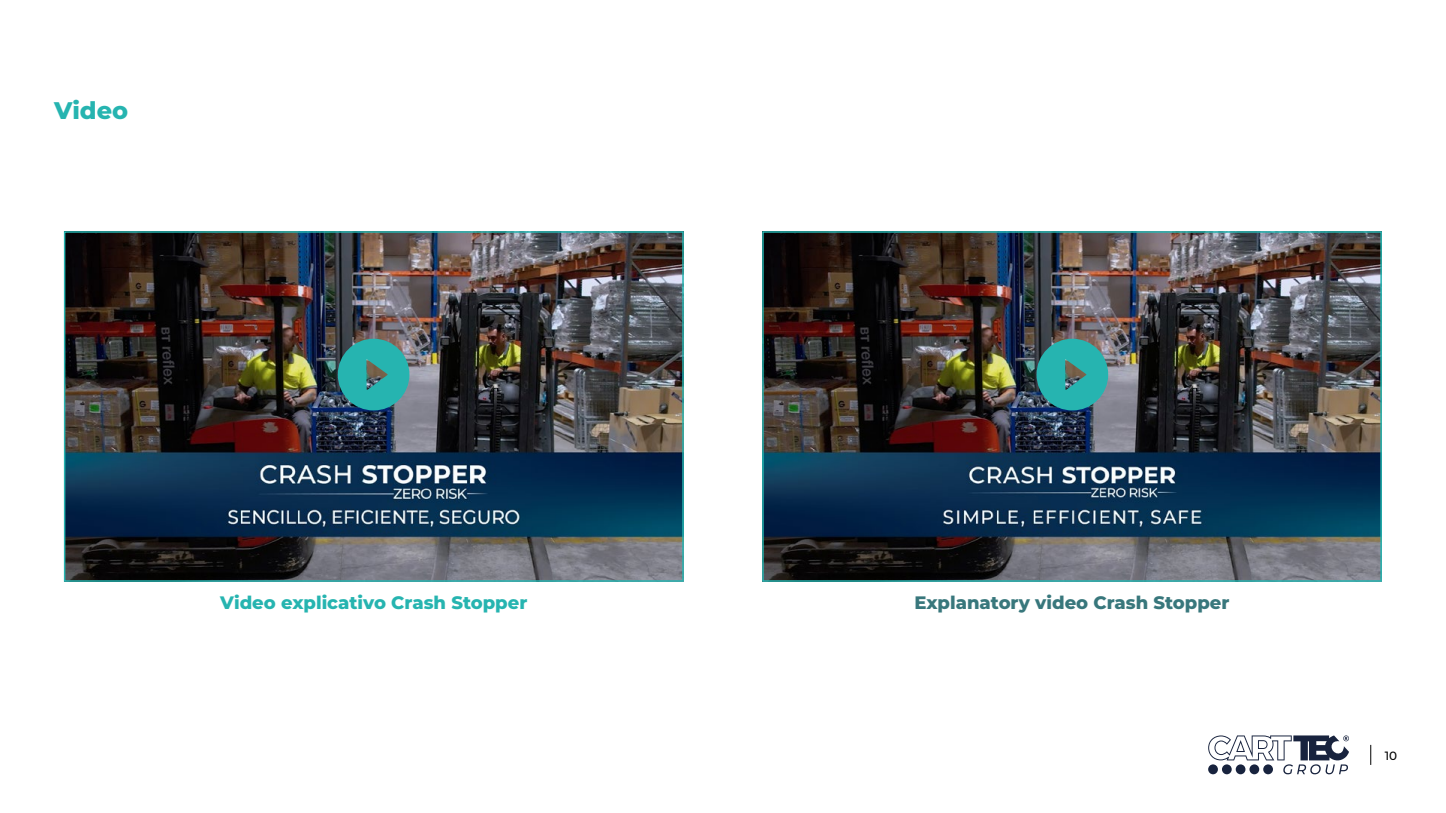
<style>
.page{position:relative;width:1446px;height:813px;background:#fff}
.page>*{position:absolute;margin:0;border:0;box-sizing:border-box;transform-origin:0 0}
.t1{font:800 24px "Montserrat";color:#26b4b0}
.t2{font:800 18px "Montserrat";color:#26b4b0}
.t3{font:800 18px "Montserrat";color:#38777c}
.t4{font:500 12px "Montserrat";color:#000}
</style>
<div class="page">
<svg style="left:1370px;top:744px;width:1px;height:20px"></svg>
<svg style="left:1208px;top:735px;width:141px;height:39px"></svg>
<img style="left:67px;top:234px;width:614px;height:344px">
<div style="left:64px;top:231px;width:620px;height:350px;border:2px solid #26b4b0"></div>
<img style="left:765px;top:234px;width:614px;height:344px">
<div style="left:762px;top:231px;width:620px;height:350px;border:2px solid #26b4b0"></div>
<img style="left:338px;top:338px;width:71px;height:72px">
<img style="left:1036px;top:338px;width:72px;height:72px">
<h1 class="t1" style="left:54px;top:93px;width:76px">Video</h1>
<p class="t2" style="left:220px;top:589px;width:308px">Video explicativo Crash Stopper</p>
<p class="t3" style="left:914px;top:589px;width:316px">Explanatory video Crash Stopper</p>
<p class="t4" style="left:1384px;top:747px;width:14px">10</p>
</div>
